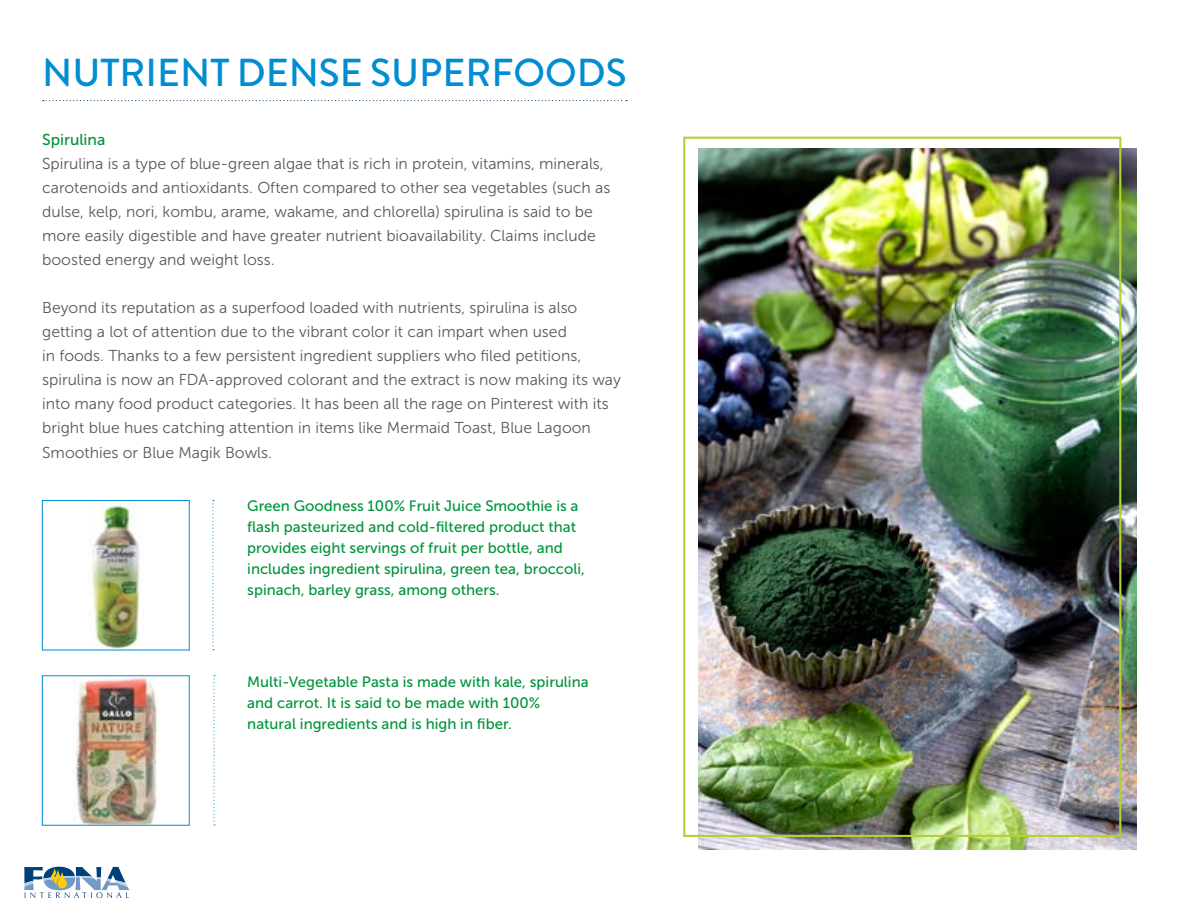
<style>
.page{position:relative;width:1188px;height:918px;background:#fff}
.page>*{position:absolute;margin:0;border:0;box-sizing:border-box;transform-origin:0 0}
.t1{font:500 39px "Brandon Grotesque";color:#008dd2}
.t2{font:15.75px/24px "Museo Sans 300";color:#58595b}
.t3{font:15.75px "Museo Sans 500";color:#00943c}
.t4{font:15px/21px "Museo Sans 500";color:#00943c}
</style>
<div class="page">
<svg style="left:24px;top:867px;width:105px;height:31px"></svg>
<svg style="left:43px;top:100px;width:584px;height:1px"></svg>
<svg style="left:212px;top:500px;width:2px;height:150px"></svg>
<img style="left:89px;top:502px;width:52px;height:146px">
<div style="left:42px;top:500px;width:147px;height:150px;border:1px solid #008dd2"></div>
<img style="left:74px;top:678px;width:84px;height:145px">
<svg style="left:213px;top:675px;width:2px;height:150px"></svg>
<img style="left:699px;top:149px;width:438px;height:700px">
<div style="left:683px;top:137px;width:438px;height:700px;border:2px solid #b0d236"></div>
<h1 class="t1" style="left:42px;top:46px;width:586px">NUTRIENT DENSE SUPERFOODS</h1>
<p class="t3" style="left:42px;top:131px;width:65px">Spirulina</p>
<p class="t2" style="left:42px;top:152px;width:570px">Spirulina is a type of blue-green algae that is rich in protein, vitamins, minerals, carotenoids and antioxidants. Often compared to other sea vegetables (such as dulse, kelp, nori, kombu, arame, wakame, and chlorella) spirulina is said to be more easily digestible and have greater nutrient bioavailability. Claims include boosted energy and weight loss.</p>
<p class="t2" style="left:42px;top:296px;width:580px">Beyond its reputation as a superfood loaded with nutrients, spirulina is also getting a lot of attention due to the vibrant color it can impart when used<br>in foods. Thanks to a few persistent ingredient suppliers who filed petitions, spirulina is now an FDA-approved colorant and the extract is now making its way into many food product categories. It has been all the rage on Pinterest with its bright blue hues catching attention in items like Mermaid Toast, Blue Lagoon Smoothies or Blue Magik Bowls.</p>
<p class="t4" style="left:247px;top:496px;width:339px">Green Goodness 100% Fruit Juice Smoothie is a flash pasteurized and cold-filtered product that provides eight servings of fruit per bottle, and includes ingredient spirulina, green tea, broccoli, spinach, barley grass, among others.</p>
<p class="t4" style="left:247px;top:671px;width:343px">Multi-Vegetable Pasta is made with kale, spirulina and carrot. It is said to be made with 100% natural ingredients and is high in fiber.</p>
</div>
